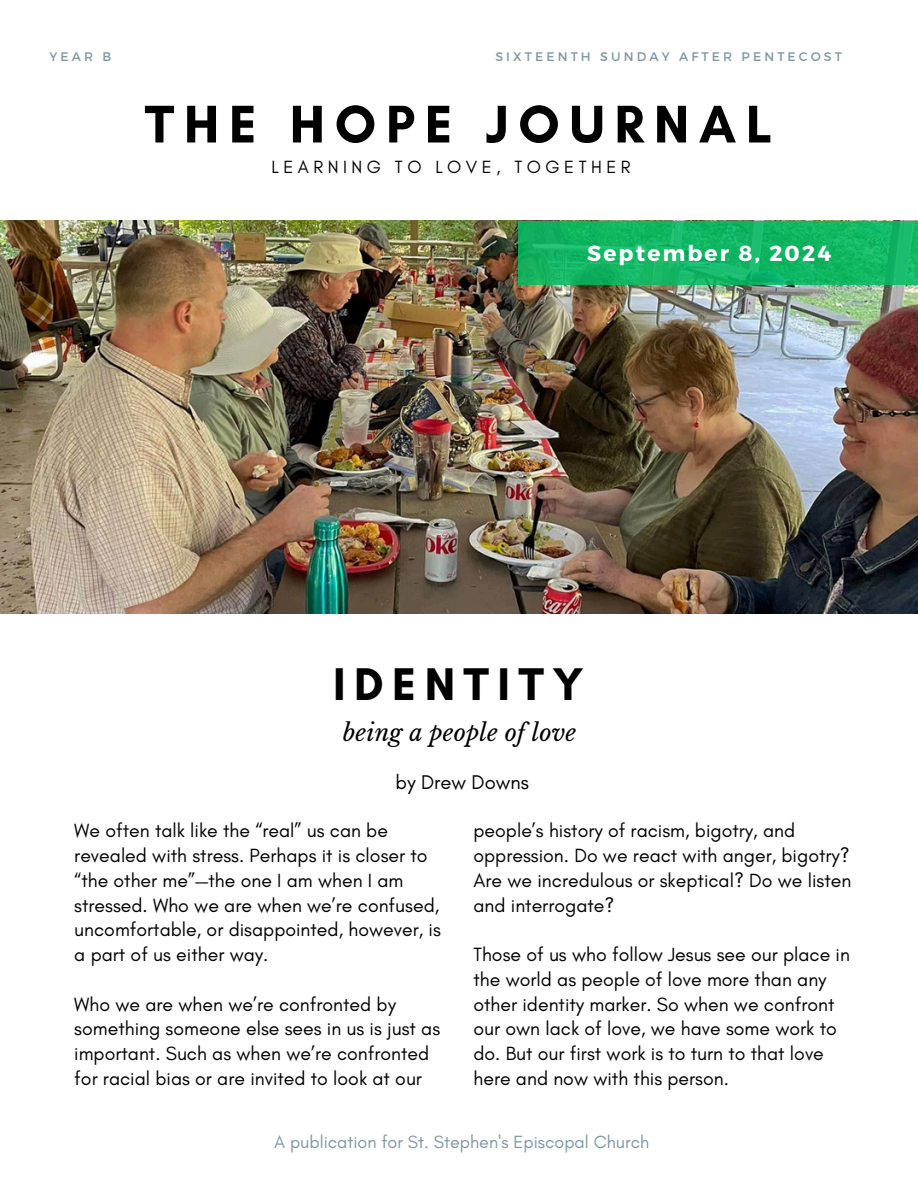
<style>
.page{position:relative;width:918px;height:1188px;background:#fff}
.page>*{position:absolute;margin:0;border:0;box-sizing:border-box;transform-origin:0 0}
.t1{font:700 54px "Glacial Indifference";letter-spacing:.18em;color:#010101}
.t2{font:700 46.65px "Glacial Indifference";letter-spacing:.18em;color:#010101}
.t3{font:italic 23.4px "Libre Baskerville";letter-spacing:.01em;color:#010101}
.t4{font:700 21.75px "Montserrat";letter-spacing:.1em;color:#fff}
.t5{font:20.25px "Glacial Indifference";color:#010101}
.t6{font:19.5px/24.8px "Glacial Indifference";color:#000}
.t7{font:18px "Glacial Indifference";color:#8096a4}
.t8{font:18px "Glacial Indifference";letter-spacing:.25em;color:#000}
.t9{font:12.45px "Montserrat";letter-spacing:.25em;color:#8096a4}
</style>
<div class="page">
<img style="left:0;top:221px;width:918px;height:392px">
<svg style="left:518px;top:221px;width:400px;height:64px;fill:#12b662"></svg>
<h2 class="t9" style="left:50px;top:49px;width:63px">YEAR B</h2>
<h1 class="t9" style="left:495px;top:49px;width:348px">SIXTEENTH SUNDAY AFTER PENTECOST</h1>
<p class="t1" style="left:145px;top:91px;width:629px">THE HOPE JOURNAL</p>
<h3 class="t8" style="left:272px;top:156px;width:361px">LEARNING TO LOVE, TOGETHER</h3>
<h3 class="t4" style="left:587px;top:239px;width:245px">September 8, 2024</h3>
<p class="t2" style="left:333px;top:656px;width:252px">IDENTITY</p>
<h1 class="t3" style="left:343px;top:718px;width:235px">being a people of love</h1>
<h4 class="t5" style="left:395px;top:769px;width:135px">by Drew Downs</h4>
<h5 class="t6" style="left:74px;top:818px;width:368px">We often talk like the “real” us can be revealed with stress. Perhaps it is closer to “the other me”—the one I am when I am stressed. Who we are when we’re confused, uncomfortable, or disappointed, however, is a part of us either way.</h5>
<h5 class="t6" style="left:74px;top:992px;width:367px">Who we are when we’re confronted by something someone else sees in us is just as important. Such as when we’re confronted for racial bias or are invited to look at our</h5>
<h5 class="t6" style="left:473px;top:818px;width:379px">people’s history of racism, bigotry, and oppression. Do we react with anger, bigotry?<br>Are we incredulous or skeptical? Do we listen and interrogate?</h5>
<h5 class="t6" style="left:473px;top:942px;width:378px">Those of us who follow Jesus see our place in the world as people of love more than any other identity marker. So when we confront our own lack of love, we have some work to do. But our first work is to turn to that love here and now with this person.</h5>
<h5 class="t7" style="left:274px;top:1131px;width:377px">A publication for St. Stephen's Episcopal Church</h5>
</div>
